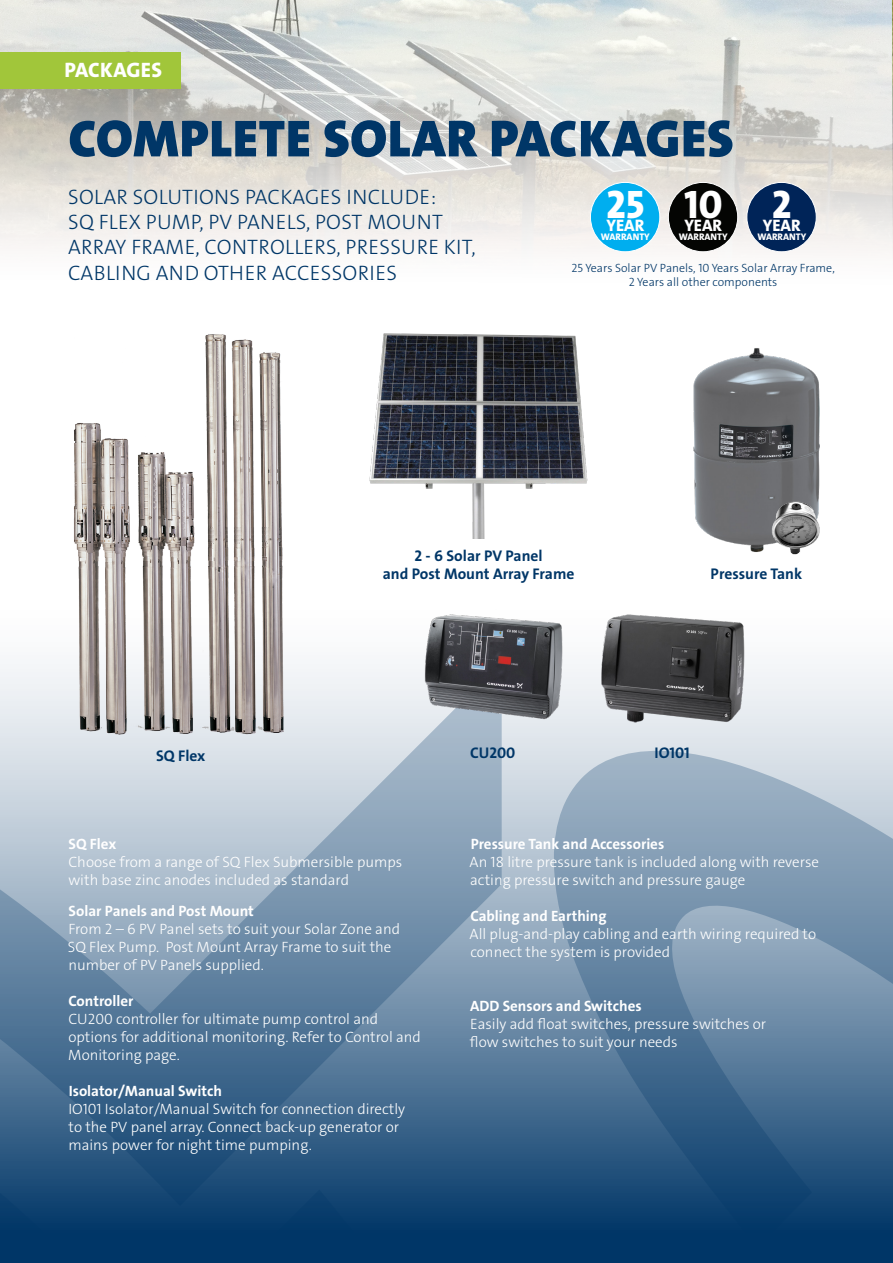
<style>
.page{position:relative;width:893px;height:1263px;background:#fff}
.page>*{position:absolute;margin:0;border:0;box-sizing:border-box;transform-origin:0 0}
.t1{font:52.5px "Grundfos The Sans V2 OT 9 BL";letter-spacing:.015em;color:#003667}
.t2{font:40.05px "Grundfos The Sans V2 OT 8 XB";color:#fff}
.t3{font:21px/25.2px "Grundfos The Sans V2 OT 3 L";letter-spacing:.015em;color:#003667}
.t4{font:21px "Grundfos The Sans V2 OT 8 XB";letter-spacing:.015em;color:#fff}
.t5{font:16.65px "Grundfos The Sans V2 OT 8 XB";letter-spacing:-.005em;color:#fff}
.t6{font:15.45px/18.6px "Grundfos The Sans V2 OT 7 B";color:#003667;text-align:center}
.t7{font:15px/18px "Grundfos The Sans V2 OT 3 L";color:#fff}
.t8{font:12px/13.5px "Grundfos The Sans V2 OT 3 L";color:#003667;text-align:center}
.t9{font:9.6px "Grundfos The Sans V2 OT 8 XB";color:#fff}
.s1{font-family:"Grundfos The Sans V2 OT 7 B"}
</style>
<div class="page">
<div style="left:0;top:607px;width:893px;height:656px;background:linear-gradient(to bottom,#fff,#013767)"></div>
<div style="left:637px;top:1247px;width:256px;height:13px;background:#003667"></div>
<svg style="left:554px;top:659px;width:339px;height:588px;background:#6f8da9"></svg>
<svg style="left:0;top:1249px;width:95px;height:14px"></svg>
<svg style="left:0;top:662px;width:502px;height:587px;background:#7693ad"></svg>
<svg style="left:235px;top:1189px;width:267px;height:74px;background:#073b6a"></svg>
<img style="left:0;top:0;width:893px;height:256px">
<div style="left:0;top:53px;width:180px;height:36px;background:#a1c63a"></div>
<div style="left:747px;top:182px;width:69px;height:70px;background:#002458;border-radius:50%"></div>
<div style="left:747px;top:182px;width:69px;height:70px;border:1px solid #fff;border-radius:50%"></div>
<div style="left:668px;top:182px;width:70px;height:70px;background:#040503;border-radius:50%"></div>
<div style="left:668px;top:182px;width:70px;height:70px;border:1px solid #fff;border-radius:50%"></div>
<div style="left:590px;top:182px;width:70px;height:70px;background:#00aeef;border-radius:50%"></div>
<div style="left:590px;top:182px;width:70px;height:70px;border:1px solid #fff;border-radius:50%"></div>
<img style="left:72px;top:334px;width:217px;height:405px">
<img style="left:600px;top:609px;width:148px;height:117px">
<img style="left:419px;top:609px;width:148px;height:116px">
<img style="left:369px;top:333px;width:219px;height:205px">
<img style="left:693px;top:348px;width:127px;height:204px">
<img style="left:756px;top:495px;width:64px;height:60px">
<p class="t4" style="left:65px;top:57px;width:99px">PACKAGES</p>
<p class="t1" style="left:68px;top:105px;width:666px">COMPLETE SOLAR PACKAGES</p>
<p class="t3" style="left:68px;top:184px;width:409px">SOLAR SOLUTIONS PACKAGES INCLUDE:<br>SQ FLEX PUMP, PV PANELS, POST MOUNT ARRAY FRAME, CONTROLLERS, PRESSURE KIT, CABLING AND OTHER ACCESSORIES</p>
<p class="t2" style="left:606px;top:178px;width:40px">25</p>
<p class="t5" style="left:606px;top:214px;width:39px">YEAR</p>
<p class="t9" style="left:601px;top:230px;width:50px">WARRANTY</p>
<p class="t2" style="left:772px;top:178px;width:21px">2</p>
<p class="t5" style="left:763px;top:214px;width:39px">YEAR</p>
<p class="t9" style="left:757px;top:230px;width:50px">WARRANTY</p>
<p class="t2" style="left:684px;top:178px;width:40px">10</p>
<p class="t5" style="left:684px;top:214px;width:39px">YEAR</p>
<p class="t9" style="left:679px;top:230px;width:50px">WARRANTY</p>
<p class="t8" style="left:572px;top:262px;width:265px">25 Years Solar PV Panels, 10 Years Solar Array Frame,<br>2 Years all other components</p>
<p class="t6" style="left:383px;top:546px;width:193px">2 - 6 Solar PV Panel<br>and Post Mount Array Frame</p>
<p class="t6" style="left:711px;top:565px;width:93px">Pressure Tank</p>
<p class="t6" style="left:156px;top:746px;width:51px">SQ Flex</p>
<p class="t6" style="left:470px;top:744px;width:47px">CU200</p>
<p class="t6" style="left:654px;top:743px;width:37px">IO101</p>
<p class="t7" style="left:68px;top:835px;width:335px"><span class="s1">SQ Flex<br></span>Choose from a range of SQ Flex Submersible pumps with base zinc anodes included as standard</p>
<p class="t7" style="left:68px;top:902px;width:334px"><span class="s1">Solar Panels and Post Mount<br></span>From 2 – 6 PV Panel sets to suit your Solar Zone and SQ Flex Pump. Post Mount Array Frame to suit the number of PV Panels supplied.</p>
<p class="t7" style="left:68px;top:992px;width:354px"><span class="s1">Controller<br></span>CU200 controller for ultimate pump control and options for additional monitoring. Refer to Control and Monitoring page.</p>
<p class="t7" style="left:68px;top:1082px;width:338px"><span class="s1">Isolator/Manual Switch<br></span>IO101 Isolator/Manual Switch for connection directly to the PV panel array. Connect back-up generator or mains power for night time pumping.</p>
<p class="t7" style="left:470px;top:835px;width:351px"><span class="s1">Pressure Tank and Accessories<br></span>An 18 litre pressure tank is included along with reverse acting pressure switch and pressure gauge</p>
<p class="t7" style="left:470px;top:907px;width:348px"><span class="s1">Cabling and Earthing<br></span>All plug-and-play cabling and earth wiring required to connect the system is provided</p>
<p class="t7" style="left:470px;top:997px;width:298px"><span class="s1">ADD Sensors and Switches<br></span>Easily add float switches, pressure switches or flow switches to suit your needs</p>
</div>
